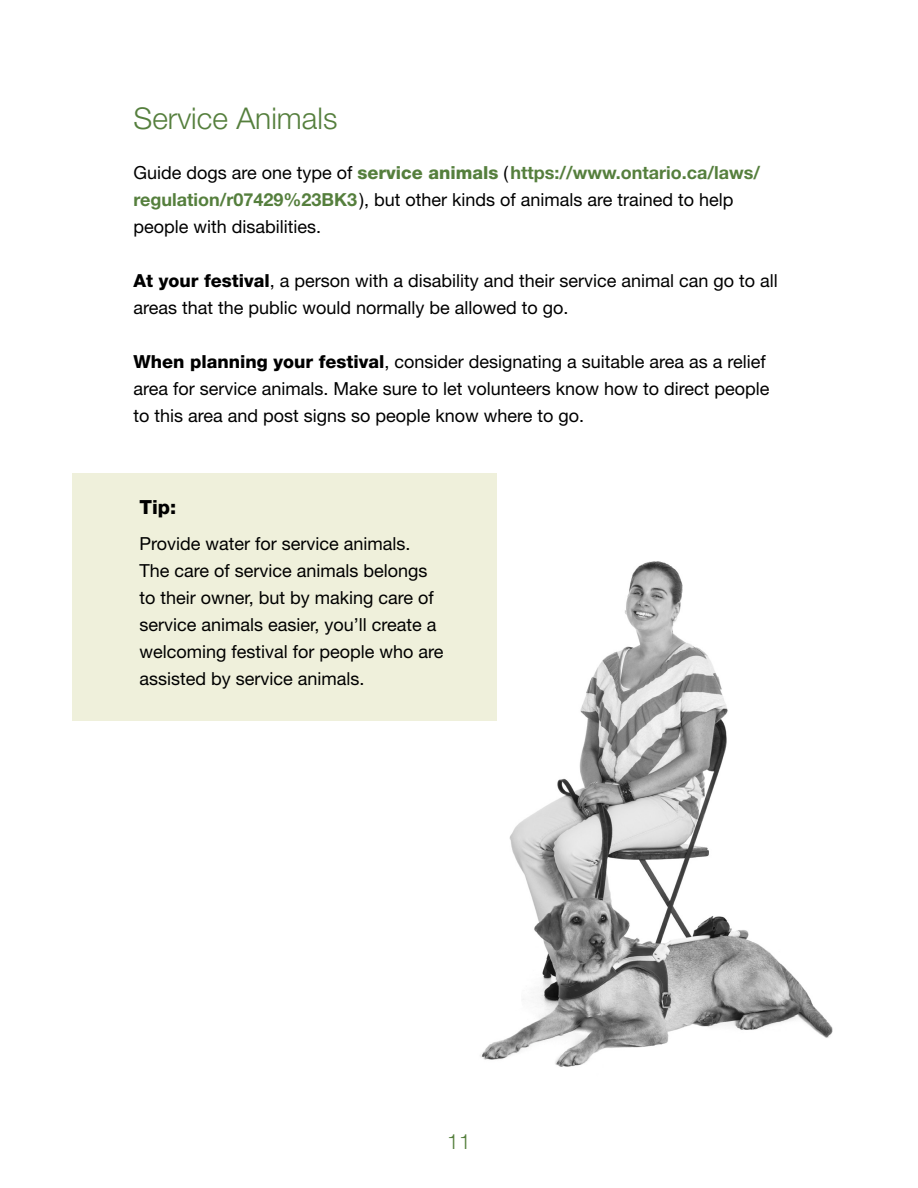
<style>
.page{position:relative;width:918px;height:1188px;background:#fff}
.page>*{position:absolute;margin:0;border:0;box-sizing:border-box;transform-origin:0 0}
.Heading_2{font:300 30px "Helvetica Neue LT Std";color:#557f3d}
.t1{font:300 21px "Helvetica Neue LT Std";color:#557f3d}
.Heading_3{font:800 19.5px "Helvetica Neue LT Std";color:#000}
.t2{font:18px/27px "Helvetica Neue LT Std";color:#000}
.s1{font-weight:800;color:#557f3d}
.s2{font-weight:700;color:#557f3d}
.s3{font-weight:800}
</style>
<div class="page">
<div style="left:72px;top:473px;width:425px;height:248px;background:#eff0db"></div>
<img style="left:480px;top:561px;width:353px;height:506px">
<h2 class="Heading_2" style="left:134px;top:100px;width:205px">Service Animals</h2>
<p class="t2" style="left:134px;top:159px;width:628px">Guide dogs are one type of <span class="s1">service animals</span> (<span class="s2">https://www.ontario.ca/laws/ regulation/r07429%23BK3</span>), but other kinds of animals are trained to help people with disabilities.</p>
<p class="t2" style="left:134px;top:267px;width:646px"><span class="s3">At your festival</span>, a person with a disability and their service animal can go to all areas that the public would normally be allowed to go.</p>
<p class="t2" style="left:134px;top:348px;width:638px"><span class="s3">When planning your festival</span>, consider designating a suitable area as a relief area for service animals. Make sure to let volunteers know how to direct people to this area and post signs so people know where to go.</p>
<h3 class="Heading_3" style="left:140px;top:495px;width:38px">Tip:</h3>
<p class="t2" style="left:140px;top:530px;width:305px">Provide water for service animals.<br>The care of service animals belongs to their owner, but by making care of service animals easier, you’ll create a welcoming festival for people who are assisted by service animals.</p>
<p class="t1" style="left:447px;top:1129px;width:25px">11</p>
</div>
